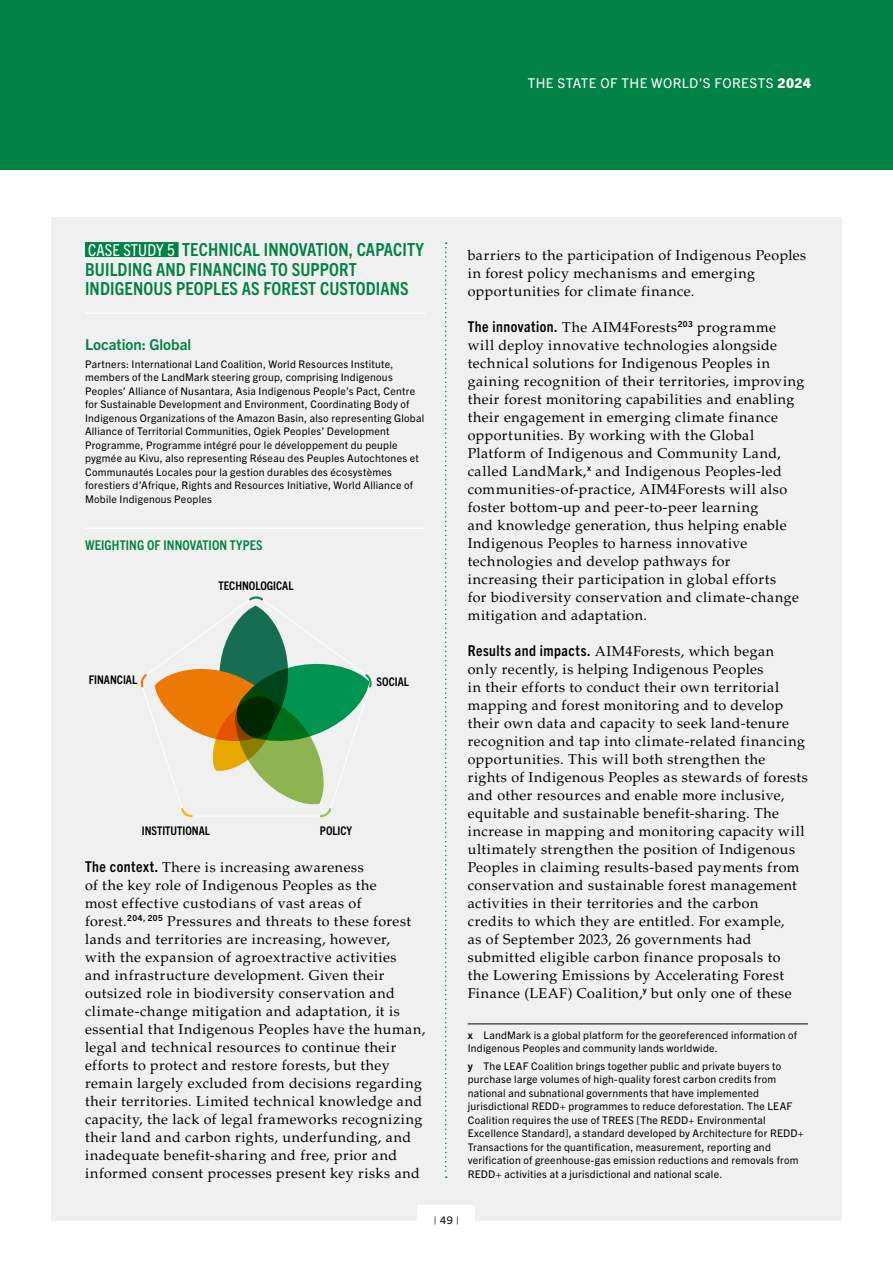
<style>
.page{position:relative;width:893px;height:1263px;background:#fff}
.page>*{position:absolute;margin:0;border:0;box-sizing:border-box;transform-origin:0 0}
.t1{font:700 condensed 18px/19.5px "Trade Gothic Next LT Pro";letter-spacing:.01em;color:#008244}
.t2{font:700 15px "Trade Gothic Next LT Pro";color:#008244}
.t3{font:14.25px/18px "Palatino LT Std";letter-spacing:.03em;color:#000}
.t4{font:13.5px "Trade Gothic Next LT Pro";letter-spacing:.03em;color:#fff}
.t5{font:700 condensed 13.5px "Trade Gothic Next LT Pro";letter-spacing:.01em;color:#008244}
.t6{font:700 condensed 12px "Trade Gothic Next LT Pro";color:#000}
.t7{font:10.5px/13.5px "Trade Gothic Next LT Pro";letter-spacing:.025em;color:#000}
.s1{font-weight:800}
.s2{font-weight:400;font-size:16.5px;color:#fff}
.s3{font-family:"Trade Gothic Next LT Pro";font-weight:700;font-stretch:condensed;font-size:15px}
.s4{font-weight:700}
</style>
<div class="page">
<div style="left:51px;top:217px;width:791px;height:1003px;background:#f0f0f0"></div>
<svg style="left:445px;top:242px;width:2px;height:936px"></svg>
<div style="left:0;top:0;width:893px;height:170px;background:#008244"></div>
<div style="left:85px;top:242px;width:94px;height:15px;background:#008244"></div>
<hr style="left:85px;top:312px;width:340px;height:2px;background:#fff">
<hr style="left:85px;top:528px;width:340px;height:1px;background:#fff">
<hr style="left:468px;top:1024px;width:340px;height:1px;background:#000">
<svg style="left:141px;top:673px;width:8px;height:15px"></svg>
<svg style="left:155px;top:597px;width:216px;height:221px"></svg>
<div style="left:418px;top:1205px;width:57px;height:30px;background:#fff"></div>
<p class="t4" style="left:528px;top:74px;width:285px">THE STATE OF THE WORLD’S FORESTS <span class="s1">2024</span></p>
<p class="t1" style="left:85px;top:239px;width:340px"><span class="s2">CASE STUDY 5</span> TECHNICAL INNOVATION, CAPACITY<br>BUILDING AND FINANCING TO SUPPORT<br>INDIGENOUS PEOPLES AS FOREST CUSTODIANS</p>
<p class="t2" style="left:85px;top:334px;width:108px">Location: Global</p>
<p class="t7" style="left:85px;top:356px;width:341px">Partners: International Land Coalition, World Resources Institute, members of the LandMark steering group, comprising Indigenous Peoples’ Alliance of Nusantara, Asia Indigenous People’s Pact, Centre for Sustainable Development and Environment, Coordinating Body of Indigenous Organizations of the Amazon Basin, also representing Global Alliance of Territorial Communities, Ogiek Peoples’ Development Programme, Programme intégré pour le développement du peuple pygmée au Kivu, also representing Réseau des Peuples Autochtones et Communautés Locales pour la gestion durables des écosystèmes forestiers d’Afrique, Rights and Resources Initiative, World Alliance of Mobile Indigenous Peoples</p>
<p class="t5" style="left:85px;top:536px;width:179px">WEIGHTING OF INNOVATION TYPES</p>
<p class="t6" style="left:89px;top:671px;width:50px">FINANCIAL</p>
<p class="t6" style="left:218px;top:578px;width:77px">TECHNOLOGICAL</p>
<p class="t6" style="left:377px;top:674px;width:34px">SOCIAL</p>
<p class="t6" style="left:142px;top:822px;width:70px">INSTITUTIONAL</p>
<p class="t6" style="left:320px;top:822px;width:34px">POLICY</p>
<p class="t3" style="left:85px;top:858px;width:342px"><span class="s3">The context.</span> There is increasing awareness<br>of the key role of Indigenous Peoples as the<br>most effective custodians of vast areas of forest.<sup>204,</sup> <sup>205</sup> Pressures and threats to these forest lands and territories are increasing, however,<br>with the expansion of agroextractive activities and infrastructure development. Given their outsized role in biodiversity conservation and climate-change mitigation and adaptation, it is essential that Indigenous Peoples have the human, legal and technical resources to continue their efforts to protect and restore forests, but they remain largely excluded from decisions regarding their territories. Limited technical knowledge and capacity, the lack of legal frameworks recognizing their land and carbon rights, underfunding, and inadequate benefit-sharing and free, prior and informed consent processes present key risks and</p>
<p class="t3" style="left:468px;top:246px;width:340px">barriers to the participation of Indigenous Peoples in forest policy mechanisms and emerging opportunities for climate finance.</p>
<p class="t3" style="left:468px;top:318px;width:338px"><span class="s3">The innovation.</span> The AIM4Forests<sup>203</sup> programme will deploy innovative technologies alongside technical solutions for Indigenous Peoples in gaining recognition of their territories, improving their forest monitoring capabilities and enabling their engagement in emerging climate finance opportunities. By working with the Global Platform of Indigenous and Community Land, called LandMark,<sup>x</sup> and Indigenous Peoples-led communities-of-practice, AIM4Forests will also foster bottom-up and peer-to-peer learning<br>and knowledge generation, thus helping enable Indigenous Peoples to harness innovative technologies and develop pathways for<br>increasing their participation in global efforts<br>for biodiversity conservation and climate-change mitigation and adaptation.</p>
<p class="t3" style="left:468px;top:642px;width:342px"><span class="s3">Results and impacts.</span> AIM4Forests, which began<br>only recently, is helping Indigenous Peoples<br>in their efforts to conduct their own territorial mapping and forest monitoring and to develop their own data and capacity to seek land-tenure recognition and tap into climate-related financing opportunities. This will both strengthen the rights of Indigenous Peoples as stewards of forests and other resources and enable more inclusive, equitable and sustainable benefit-sharing. The increase in mapping and monitoring capacity will ultimately strengthen the position of Indigenous Peoples in claiming results-based payments from conservation and sustainable forest management activities in their territories and the carbon<br>credits to which they are entitled. For example,<br>as of September 2023, 26 governments had submitted eligible carbon finance proposals to<br>the Lowering Emissions by Accelerating Forest Finance (LEAF) Coalition,<sup>y</sup> but only one of these</p>
<p class="t7" style="left:468px;top:1027px;width:331px"><span class="s4">x</span> LandMark is a global platform for the georeferenced information of<br>Indigenous Peoples and community lands worldwide.</p>
<p class="t7" style="left:468px;top:1059px;width:338px"><span class="s4">y</span> The LEAF Coalition brings together public and private buyers to purchase large volumes of high-quality forest carbon credits from national and subnational governments that have implemented jurisdictional REDD+ programmes to reduce deforestation. The LEAF Coalition requires the use of TREES [The REDD+ Environmental Excellence Standard], a standard developed by Architecture for REDD+ Transactions for the quantification, measurement, reporting and verification of greenhouse-gas emission reductions and removals from REDD+ activities at a jurisdictional and national scale.</p>
<p class="t7" style="left:434px;top:1213px;width:27px">| 49 |</p>
</div>
